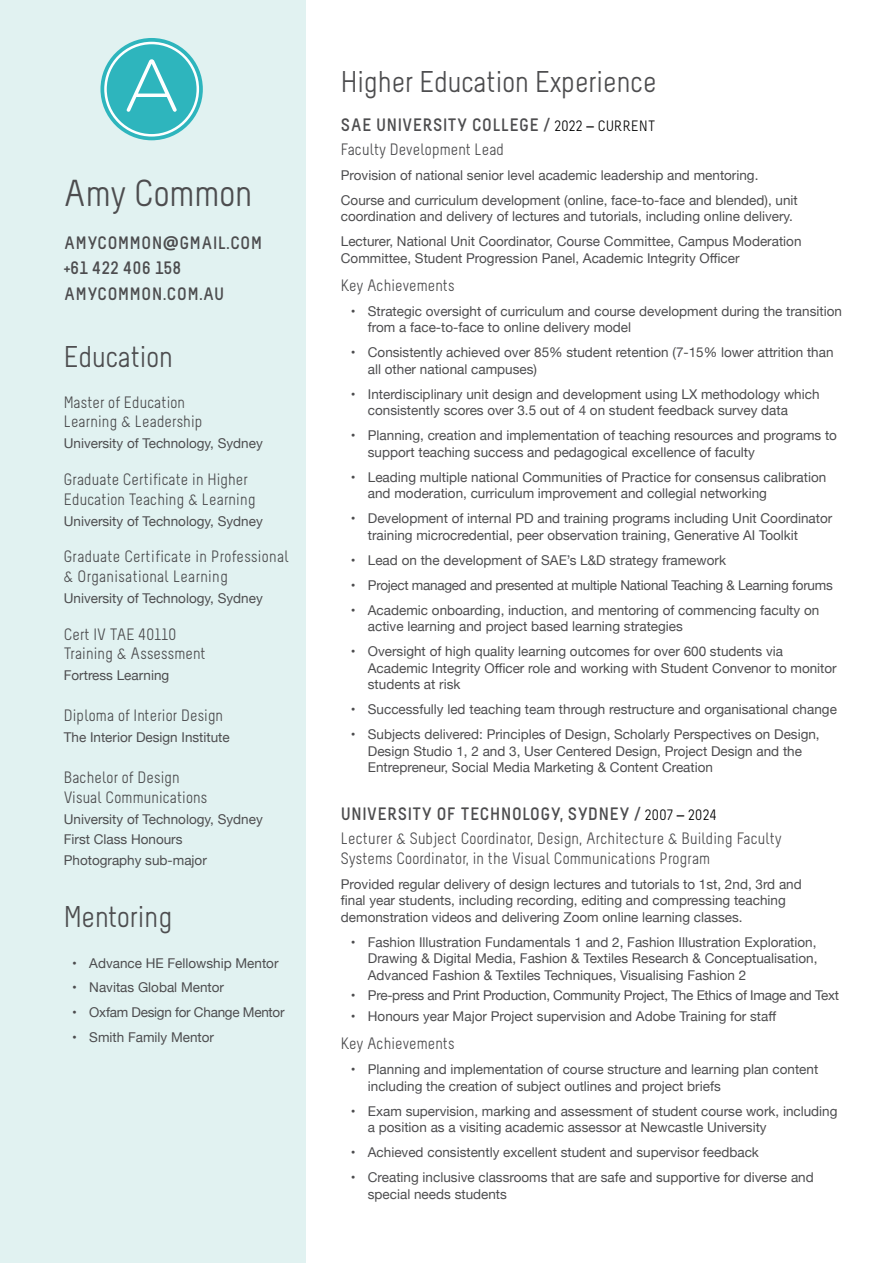
<style>
.page{position:relative;width:893px;height:1263px;background:#fff}
.page>*{position:absolute;margin:0;border:0;box-sizing:border-box;transform-origin:0 0}
.t1{font:37.5px "Melbourne";color:#4d4d4f}
.t2{font:30px "Melbourne";color:#4d4d4f}
.t3{font:700 18px/25.8px "Melbourne";letter-spacing:.025em;color:#4d4d4f}
.t4{font:16.5px/19.8px "Melbourne";letter-spacing:.01em;color:#4d4d4f}
.t5{font:13.5px/16.5px "Helvetica Neue";color:#4d4d4f}
.t6{font:13.5px "Helvetica Neue";letter-spacing:-.02em;color:#4d4d4f}
.s1{font-family:"Open Sans"}
.s2{font-weight:400;font-size:15px;color:#000}
.s3{font-family:"Helvetica Neue";font-weight:400;font-size:15px;color:#000}
</style>
<div class="page">
<div style="left:0;top:0;width:305px;height:1263px;background:#e1f2f1"></div>
<div style="left:100px;top:38px;width:103px;height:102px;background:#2eb5bd;border-radius:50%"></div>
<svg style="left:104px;top:42px;width:95px;height:95px"></svg>
<h1 class="t1" style="left:64px;top:173px;width:190px">Amy Common</h1>
<h3 class="t3" style="left:64px;top:230px;width:200px">AMYCOMMON<span class="s1">@</span>GMAIL.COM +61 422 406 158<br>AMYCOMMON.COM.AU</h3>
<h2 class="t2" style="left:64px;top:340px;width:111px">Education</h2>
<p class="t4" style="left:64px;top:392px;width:140px">Master of Education<br>Learning &amp; Leadership</p>
<p class="t5" style="left:64px;top:436px;width:201px">University of Technology, Sydney</p>
<p class="t4" style="left:64px;top:470px;width:193px">Graduate Certificate in Higher<br>Education Teaching &amp; Learning</p>
<p class="t5" style="left:64px;top:513px;width:201px">University of Technology, Sydney</p>
<p class="t4" style="left:64px;top:547px;width:227px">Graduate Certificate in Professional &amp; Organisational Learning</p>
<p class="t5" style="left:64px;top:591px;width:201px">University of Technology, Sydney</p>
<p class="t4" style="left:64px;top:624px;width:143px">Cert IV TAE 40110<br>Training &amp; Assessment</p>
<p class="t5" style="left:64px;top:668px;width:107px">Fortress Learning</p>
<p class="t4" style="left:64px;top:706px;width:161px">Diploma of Interior Design</p>
<p class="t5" style="left:64px;top:730px;width:168px">The Interior Design Institute</p>
<p class="t4" style="left:64px;top:768px;width:145px">Bachelor of Design<br>Visual Communications</p>
<p class="t5" style="left:64px;top:809px;width:201px;line-height:20.7px">University of Technology, Sydney<br>First Class Honours<br>Photography sub-major</p>
<h2 class="t2" style="left:64px;top:901px;width:110px">Mentoring</h2>
<p class="t5" style="left:72px;top:955px;width:208px">• Advance HE Fellowship Mentor</p>
<p class="t5" style="left:72px;top:979px;width:153px">• Navitas Global Mentor</p>
<p class="t6" style="left:72px;top:1002px;width:214px">• Oxfam Design for Change Mentor</p>
<p class="t5" style="left:72px;top:1029px;width:143px">• Smith Family Mentor</p>
<h2 class="t2" style="left:341px;top:66px;width:317px">Higher Education Experience</h2>
<h3 class="t3" style="left:341px;top:112px;width:316px">SAE UNIVERSITY COLLEGE / <span class="s2">2022</span> <span class="s3">–</span> <span class="s2">CURRENT</span></h3>
<p class="t4" style="left:341px;top:139px;width:165px">Faculty Development Lead</p>
<p class="t5" style="left:341px;top:163px;width:458px;line-height:25px">Provision of national senior level academic leadership and mentoring.<br>Course and curriculum development (online, face-to-face and blended), unit</p>
<p class="t5" style="left:341px;top:205px;width:462px;line-height:25px">coordination and delivery of lectures and tutorials, including online delivery.<br>Lecturer, National Unit Coordinator, Course Committee, Campus Moderation</p>
<p class="t5" style="left:341px;top:250px;width:400px">Committee, Student Progression Panel, Academic Integrity Officer</p>
<p class="t4" style="left:341px;top:276px;width:115px">Key Achievements</p>
<p class="t5" style="left:368px;top:304px;width:476px;text-indent:-17px">• Strategic oversight of curriculum and course development during the transition from a face-to-face to online delivery model</p>
<p class="t5" style="left:368px;top:345px;width:467px;text-indent:-17px">• Consistently achieved over 85% student retention (7-15% lower attrition than all other national campuses)</p>
<p class="t5" style="left:368px;top:387px;width:453px;text-indent:-17px">• Interdisciplinary unit design and development using LX methodology which consistently scores over 3.5 out of 4 on student feedback survey data</p>
<p class="t5" style="left:368px;top:428px;width:471px;text-indent:-17px">• Planning, creation and implementation of teaching resources and programs to support teaching success and pedagogical excellence of faculty</p>
<p class="t5" style="left:368px;top:470px;width:460px;text-indent:-17px">• Leading multiple national Communities of Practice for consensus calibration and moderation, curriculum improvement and collegial networking</p>
<p class="t5" style="left:368px;top:511px;width:466px;text-indent:-17px">• Development of internal PD and training programs including Unit Coordinator training microcredential, peer observation training, Generative AI Toolkit</p>
<p class="t5" style="left:351px;top:553px;width:377px">• Lead on the development of SAE’s L&amp;D strategy framework</p>
<p class="t6" style="left:351px;top:575px;width:483px">• Project managed and presented at multiple National Teaching &amp; Learning forums</p>
<p class="t5" style="left:368px;top:603px;width:453px;text-indent:-17px">• Academic onboarding, induction, and mentoring of commencing faculty on active learning and project based learning strategies</p>
<p class="t5" style="left:368px;top:644px;width:470px;text-indent:-17px">• Oversight of high quality learning outcomes for over 600 students via<br>Academic Integrity Officer role and working with Student Convenor to monitor students at risk</p>
<p class="t5" style="left:351px;top:702px;width:487px">• Successfully led teaching team through restructure and organisational change</p>
<p class="t5" style="left:368px;top:727px;width:453px;text-indent:-17px">• Subjects delivered: Principles of Design, Scholarly Perspectives on Design,<br>Design Studio 1, 2 and 3, User Centered Design, Project Design and the<br>Entrepreneur, Social Media Marketing &amp; Content Creation</p>
<h3 class="t3" style="left:341px;top:801px;width:377px">UNIVERSITY OF TECHNOLOGY, SYDNEY / <span class="s2">2007</span> <span class="s3">–</span> <span class="s2">2024</span></h3>
<p class="t4" style="left:341px;top:828px;width:442px">Lecturer &amp; Subject Coordinator, Design, Architecture &amp; Building Faculty<br>Systems Coordinator, in the Visual Communications Program</p>
<p class="t5" style="left:341px;top:876px;width:462px">Provided regular delivery of design lectures and tutorials to 1st, 2nd, 3rd and final year students, including recording, editing and compressing teaching demonstration videos and delivering Zoom online learning classes.</p>
<p class="t5" style="left:368px;top:934px;width:451px;text-align:justify;text-indent:-17px">• Fashion Illustration Fundamentals 1 and 2, Fashion Illustration Exploration, Drawing &amp; Digital Media, Fashion &amp; Textiles Research &amp; Conceptualisation, Advanced Fashion &amp; Textiles Techniques, Visualising Fashion 2</p>
<p class="t6" style="left:351px;top:986px;width:490px">• Pre-press and Print Production, Community Project, The Ethics of Image and Text</p>
<p class="t5" style="left:351px;top:1009px;width:427px">• Honours year Major Project supervision and Adobe Training for staff</p>
<p class="t4" style="left:341px;top:1034px;width:115px">Key Achievements</p>
<p class="t5" style="left:368px;top:1062px;width:452px;text-indent:-17px">• Planning and implementation of course structure and learning plan content including the creation of subject outlines and project briefs</p>
<p class="t5" style="left:368px;top:1103px;width:471px;text-indent:-17px">• Exam supervision, marking and assessment of student course work, including a position as a visiting academic assessor at Newcastle University</p>
<p class="t5" style="left:351px;top:1145px;width:410px">• Achieved consistently excellent student and supervisor feedback</p>
<p class="t5" style="left:368px;top:1170px;width:447px;text-indent:-17px">• Creating inclusive classrooms that are safe and supportive for diverse and special needs students</p>
</div>
